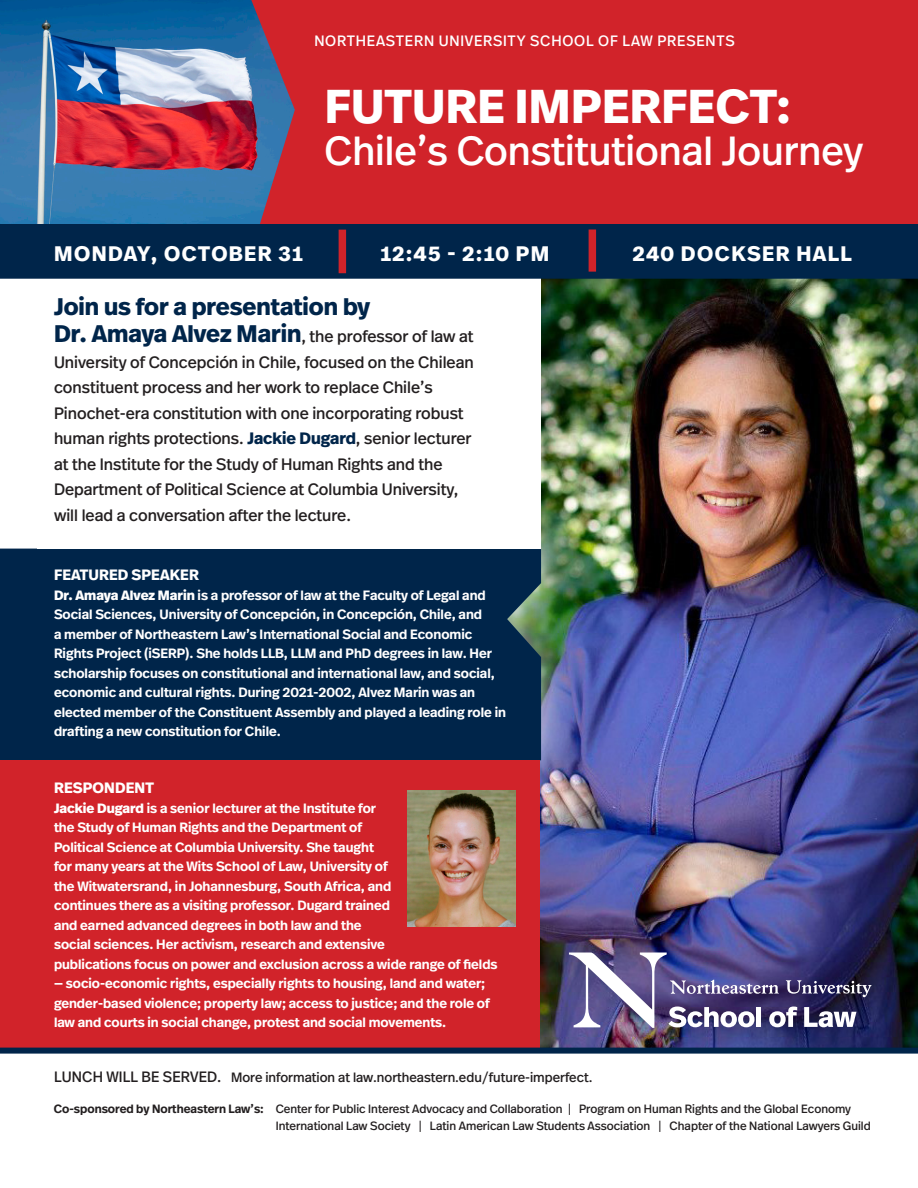
<style>
.page{position:relative;width:918px;height:1188px;background:#fff}
.page>*{position:absolute;margin:0;border:0;box-sizing:border-box;transform-origin:0 0}
.t1{font:700 47.4px "Real Head Pro";letter-spacing:.01em;color:#fff}
.t2{font:40.65px "Real Head Pro";color:#fff}
.t3{font:700 24px "Real Head Pro";color:#00254a}
.t4{font:700 21px "Real Head Pro";letter-spacing:.07em;color:#fff}
.t5{font:16.5px/25.5px "Real Head Pro";color:#231f20}
.t6{font:15px "Real Head Pro";letter-spacing:.05em;color:#fff}
.t7{font:700 15px "Real Head Pro";letter-spacing:.01em;color:#fff}
.t8{font:600 13.5px/19.5px "Real Head Pro";color:#fff}
.t9{font:13.5px "Real Head Pro";color:#231f20}
.t10{font:12px "Real Head Pro";color:#231f20}
.s1{font-weight:700;font-size:24px;color:#00254a}
.s2{font-weight:700;color:#00254a}
.s3{font-weight:800}
.s4{font-size:15px}
.s5{font-weight:600}
</style>
<div class="page">
<div style="left:0;top:0;width:918px;height:243px;background:#d1232a"></div>
<img style="left:0;top:0;width:295px;height:225px">
<div style="left:0;top:225px;width:918px;height:49px;background:#00254a"></div>
<img style="left:540px;top:279px;width:378px;height:769px">
<div style="left:0;top:504px;width:586px;height:301px;background:#fff;opacity:.75"></div>
<div style="left:0;top:549px;width:541px;height:211px;background:#00254a"></div>
<div style="left:0;top:760px;width:540px;height:293px;background:#d1232a"></div>
<img style="left:407px;top:790px;width:109px;height:137px">
<div style="left:38px;top:278px;width:503px;height:271px;background:#fff"></div>
<div style="left:0;top:273px;width:918px;height:6px;background:#00254a"></div>
<div style="left:0;top:1048px;width:918px;height:6px;background:#00254a"></div>
<div style="left:339px;top:230px;width:7px;height:43px;background:#d1232a"></div>
<img style="left:569px;top:953px;width:303px;height:75px">
<div style="left:589px;top:229px;width:7px;height:43px;background:#d1232a"></div>
<p class="t6" style="left:314px;top:30px;width:422px">NORTHEASTERN UNIVERSITY SCHOOL OF LAW PRESENTS</p>
<p class="t1" style="left:325px;top:71px;width:468px">FUTURE IMPERFECT:</p>
<p class="t2" style="left:324px;top:122px;width:540px">Chile’s Constitutional Journey</p>
<p class="t4" style="left:54px;top:238px;width:250px">MONDAY, OCTOBER 31</p>
<p class="t4" style="left:380px;top:238px;width:170px">12:45 - 2:10 PM</p>
<p class="t4" style="left:633px;top:238px;width:221px">240 DOCKSER HALL</p>
<p class="t3" style="left:54px;top:289px;width:318px">Join us for a presentation by</p>
<p class="t5" style="left:54px;top:323px;width:421px"><span class="s1">Dr. Amaya Alvez Marin</span>, the professor of law at University of Concepción in Chile, focused on the Chilean constituent process and her work to replace Chile’s Pinochet-era constitution with one incorporating robust human rights protections. <span class="s2">Jackie Dugard</span>, senior lecturer at the Institute for the Study of Human Rights and the Department of Political Science at Columbia University, will lead a conversation after the lecture.</p>
<p class="t7" style="left:54px;top:564px;width:146px">FEATURED SPEAKER</p>
<p class="t8" style="left:54px;top:585px;width:454px"><span class="s3">Dr. Amaya Alvez Marin</span> is a professor of law at the Faculty of Legal and Social Sciences, University of Concepción, in Concepción, Chile, and<br>a member of Northeastern Law’s International Social and Economic Rights Project (iSERP). She holds LLB, LLM and PhD degrees in law. Her scholarship focuses on constitutional and international law, and social, economic and cultural rights. During 2021-2002, Alvez Marin was an elected member of the Constituent Assembly and played a leading role in drafting a new constitution for Chile.</p>
<p class="t7" style="left:54px;top:777px;width:101px">RESPONDENT</p>
<p class="t8" style="left:54px;top:798px;width:445px"><span class="s3">Jackie Dugard</span> is a senior lecturer at the Institute for<br>the Study of Human Rights and the Department of<br>Political Science at Columbia University. She taught<br>for many years at the Wits School of Law, University of<br>the Witwatersrand, in Johannesburg, South Africa, and<br>continues there as a visiting professor. Dugard trained<br>and earned advanced degrees in both law and the<br>social sciences. Her activism, research and extensive<br>publications focus on power and exclusion across a wide range of fields</p>
<p class="t8" style="left:54px;top:974px;width:437px">— socio-economic rights, especially rights to housing, land and water; gender-based violence; property law; access to justice; and the role of law and courts in social change, protest and social movements.</p>
<p class="t9" style="left:54px;top:1068px;width:540px"><span class="s4">LUNCH WILL BE SERVED.</span> More information at law.northeastern.edu/future-imperfect.</p>
<p class="t10" style="left:54px;top:1101px;width:799px"><span class="s5">Co-sponsored by Northeastern Law’s:</span> Center for Public Interest Advocacy and Collaboration | Program on Human Rights and the Global Economy</p>
<p class="t10" style="left:276px;top:1117px;width:597px">International Law Society | Latin American Law Students Association | Chapter of the National Lawyers Guild</p>
</div>
